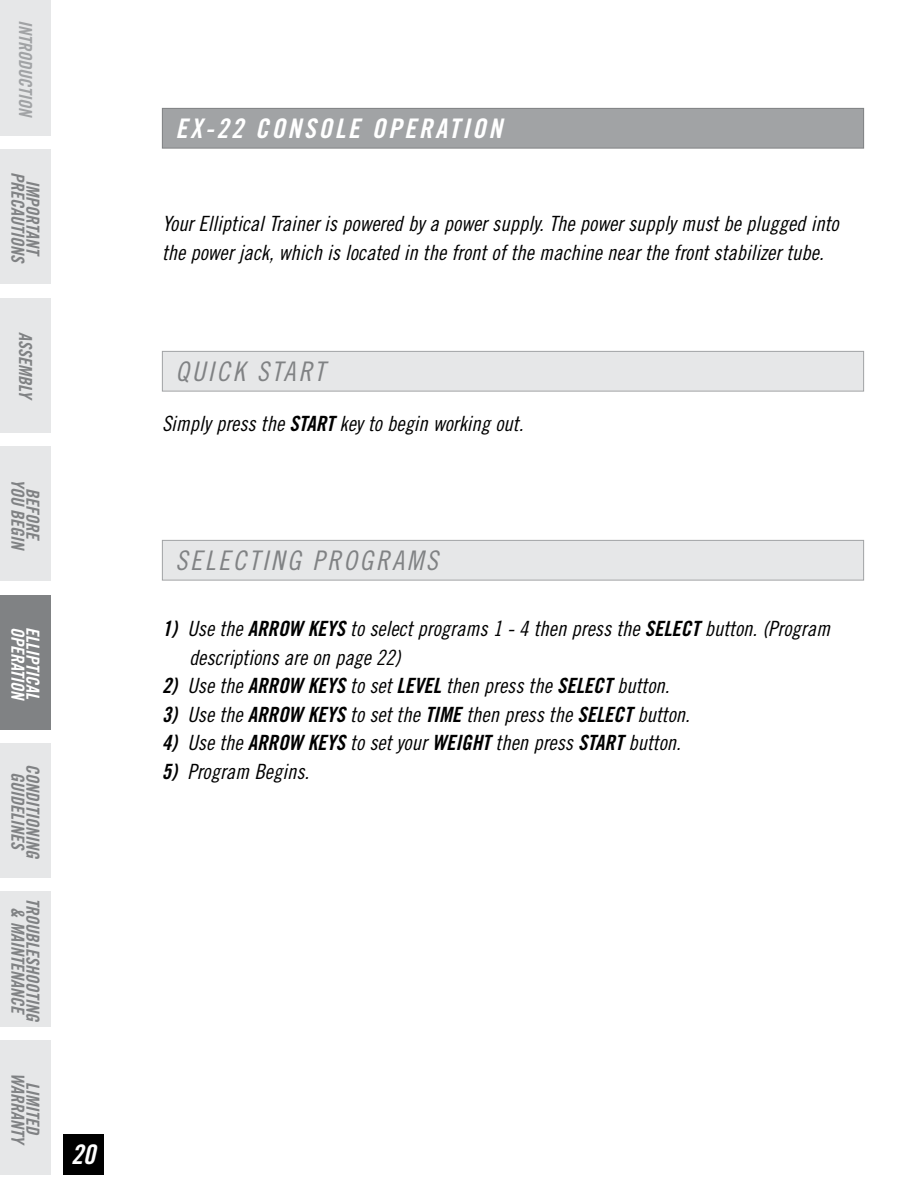
<style>
.page{position:relative;width:918px;height:1188px;background:#fff}
.page>*{position:absolute;margin:0;border:0;box-sizing:border-box;transform-origin:0 0}
.t1{font:27px "Trade Gothic LT Std Cn 18 Obl";letter-spacing:.1em;color:#808284}
.t2{font:27px "Trade Gothic LT Std Bd Cn 20 Obl";letter-spacing:.1em;color:#fff}
.t3{font:21px/28.5px "Trade Gothic LT Std Cn 18 Obl";color:#000}
.t4{font:18px/15px "Trade Gothic LT Std Bd Cn 20 Obl";letter-spacing:-.01em;color:#808284;text-align:center}
.t5{font:18px "Trade Gothic LT Std Bd Cn 20 Obl";color:#fff}
.t6{font:18px "Trade Gothic LT Std Bd Cn 20 Obl";color:#a1a3a5}
.s1{font-family:"Trade Gothic LT Std Bd Cn 20 Obl"}
</style>
<div class="page">
<div style="left:64px;top:1134px;width:40px;height:41px;background:#000"></div>
<div style="left:0;top:0;width:51px;height:136px;background:#e6e7e8"></div>
<div style="left:0;top:149px;width:51px;height:135px;background:#e6e7e8"></div>
<div style="left:0;top:446px;width:51px;height:135px;background:#e6e7e8"></div>
<div style="left:0;top:743px;width:51px;height:135px;background:#e6e7e8"></div>
<div style="left:0;top:892px;width:51px;height:135px;background:#e6e7e8"></div>
<div style="left:0;top:1040px;width:51px;height:135px;background:#e6e7e8"></div>
<div style="left:0;top:298px;width:51px;height:135px;background:#e6e7e8"></div>
<div style="left:0;top:595px;width:51px;height:135px;background:#808284"></div>
<div style="left:162px;top:108px;width:702px;height:40px;background:#a1a3a5"></div>
<div style="left:162px;top:108px;width:702px;height:40px;border:1px solid #808284"></div>
<div style="left:162px;top:351px;width:702px;height:40px;background:#e6e7e8"></div>
<div style="left:162px;top:351px;width:702px;height:41px;border:1px solid #a1a3a5"></div>
<div style="left:162px;top:540px;width:702px;height:40px;background:#e6e7e8"></div>
<div style="left:162px;top:540px;width:702px;height:40px;border:1px solid #a1a3a5"></div>
<p class="t6" style="left:37px;top:20px;width:99px;rotate:90deg">INTRODUCTION</p>
<p class="t4" style="left:40px;top:172px;width:93px;rotate:90deg">IMPORTANT<br>PRECAUTIONS</p>
<p class="t4" style="left:33px;top:332px;width:70px;rotate:90deg">ASSEMBLY</p>
<p class="t4" style="left:40px;top:479px;width:74px;rotate:90deg">BEFORE<br>YOU BEGIN</p>
<p class="t5" style="left:29px;top:627px;width:76px;rotate:90deg">OPERATION</p>
<p class="t5" style="left:44px;top:627px;width:74px;rotate:90deg">ELLIPTICAL</p>
<p class="t4" style="left:40px;top:764px;width:97px;rotate:90deg">CONDITIONING<br>GUIDELINES</p>
<p class="t4" style="left:40px;top:898px;width:126px;rotate:90deg">TROUBLESHOOTING &amp; MAINTENANCE</p>
<p class="t4" style="left:40px;top:1073px;width:74px;rotate:90deg">LIMITED<br>WARRANTY</p>
<p class="t2" style="left:71px;top:1138px;width:25px">20</p>
<p class="t2" style="left:175px;top:112px;width:328px">EX-22 CONSOLE OPERATION</p>
<p class="t3" style="left:162px;top:210px;width:678px">Your Elliptical Trainer is powered by a power supply. The power supply must be plugged into the power jack, which is located in the front of the machine near the front stabilizer tube.</p>
<p class="t1" style="left:175px;top:355px;width:151px">QUICK START</p>
<p class="t3" style="left:162px;top:409px;width:138px">Simply press the <span class="s1">START</span></p>
<p class="t3" style="left:340px;top:409px;width:185px">key to begin working out.</p>
<p class="t1" style="left:175px;top:544px;width:264px">SELECTING PROGRAMS</p>
<p class="t3" style="left:189px;top:615px;width:643px;text-indent:-27px"><span class="s1">1)</span> Use the <span class="s1">ARROW KEYS</span> to select programs 1 - 4 then press the <span class="s1">SELECT</span> button. (Program descriptions are on page 22)</p>
<p class="t3" style="left:162px;top:672px;width:509px"><span class="s1">2)</span> Use the <span class="s1">ARROW KEYS</span> to set <span class="s1">LEVEL</span> then press the <span class="s1">SELECT</span> button.</p>
<p class="t3" style="left:162px;top:700px;width:529px"><span class="s1">3)</span> Use the <span class="s1">ARROW KEYS</span> to set the <span class="s1">TIME</span> then press the <span class="s1">SELECT</span> button.</p>
<p class="t3" style="left:162px;top:729px;width:520px"><span class="s1">4)</span> Use the <span class="s1">ARROW KEYS</span> to set your <span class="s1">WEIGHT</span> then press <span class="s1">START</span> button.</p>
<p class="t3" style="left:162px;top:757px;width:149px"><span class="s1">5)</span> Program Begins.</p>
</div>
